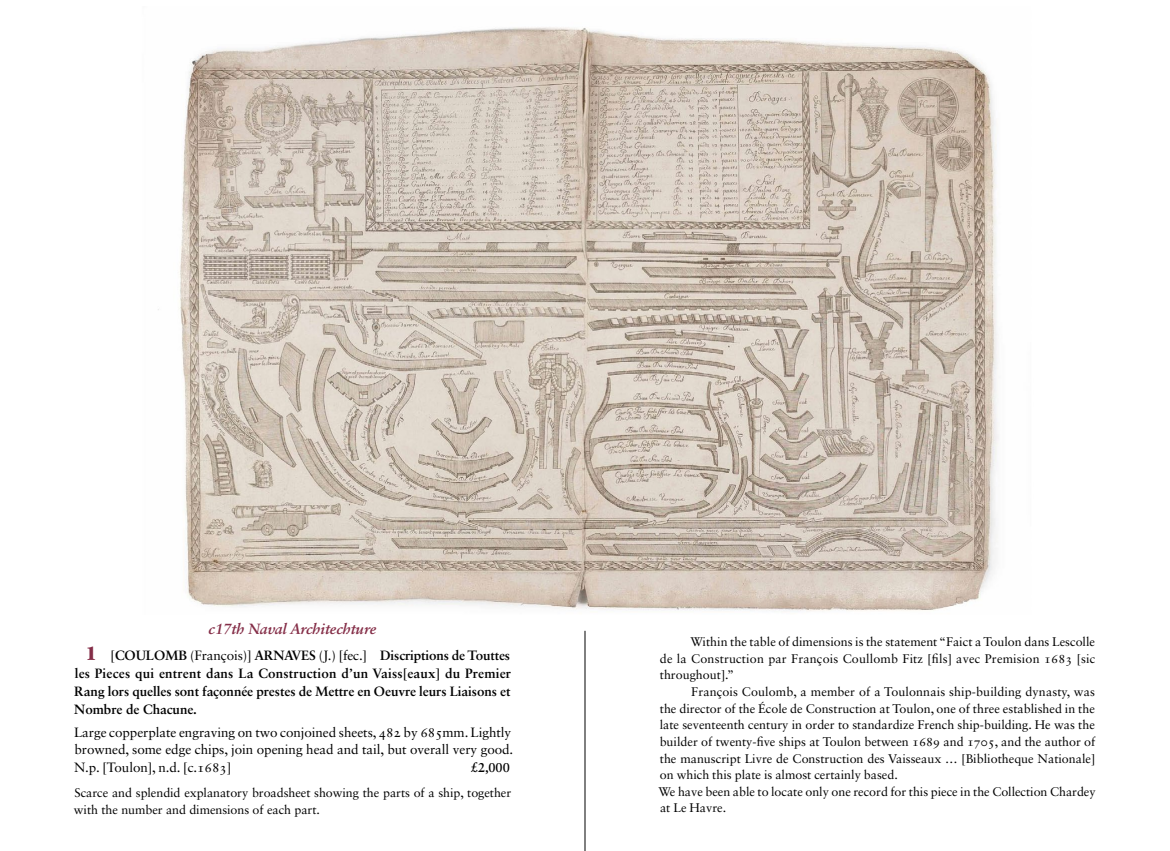
<style>
.page{position:relative;width:1170px;height:851px;background:#fff}
.page>*{position:absolute;margin:0;border:0;box-sizing:border-box;transform-origin:0 0}
.t1{font:italic 700 14.88px "Sabon LT Std";letter-spacing:-.005em;color:#842d47}
.t2{font:700 13.5px/17.8px "Sabon LT Std";letter-spacing:-.005em;color:#000;text-align:justify}
.t3{font:13.5px/17.5px "Sabon LT Std";letter-spacing:-.005em;color:#000}
.t4{font:700 12.75px "Sabon LT Std";color:#000}
.t5{font:12.5px/16.6px "Sabon LT Std";color:#000}
.s1{font-family:"Baskerville New BQ";font-weight:900;font-size:18.75px;color:#842d47}
.s2{font-weight:400}
</style>
<div class="page">
<img style="left:158px;top:27px;width:841px;height:584px">
<hr style="left:585px;top:630px;width:1px;height:221px;background:#000">
<p class="t1" style="left:209px;top:619px;width:169px">c17th Naval Architechture</p>
<p class="t2" style="left:74px;top:646px;width:438px;text-indent:11px"><span class="s1">1</span> <span class="s2">[</span>COULOMB <span class="s2">(François)]</span> ARNAVES <span class="s2">(J.) [fec.]</span> Discriptions de Touttes les Pieces qui entrent dans La Construction d’un Vaiss[eaux] du Premier Rang lors quelles sont façonnée prestes de Mettre en Oeuvre leurs Liaisons et Nombre de Chacune.</p>
<p class="t3" style="left:74px;top:722px;width:441px">Large copperplate engraving on two conjoined sheets, 482 by 685mm. Lightly browned, some edge chips, join opening head and tail, but overall very good.<br>N.p. [Toulon], n.d. [c.1683]</p>
<p class="t4" style="left:471px;top:759px;width:40px">£2,000</p>
<p class="t5" style="left:74px;top:784px;width:439px">Scarce and splendid explanatory broadsheet showing the parts of a ship, together with the number and dimensions of each part.</p>
<p class="t5" style="left:660px;top:633px;width:437px;text-align:justify;text-indent:30px">Within the table of dimensions is the statement “Faict a Toulon dans Lescolle de la Construction par François Coullomb Fitz [fils] avec Premision 1683 [sic throughout].”</p>
<p class="t5" style="left:658px;top:683px;width:439px;text-indent:33px">François Coulomb, a member of a Toulonnais ship-building dynasty, was the director of the École de Construction at Toulon, one of three established in the late seventeenth century in order to standardize French ship-building. He was the builder of twenty-five ships at Toulon between 1689 and 1705, and the author of the manuscript Livre de Construction des Vaisseaux … [Bibliotheque Nationale] on which this plate is almost certainly based.<br>We have been able to locate only one record for this piece in the Collection Chardey at Le Havre.</p>
</div>
